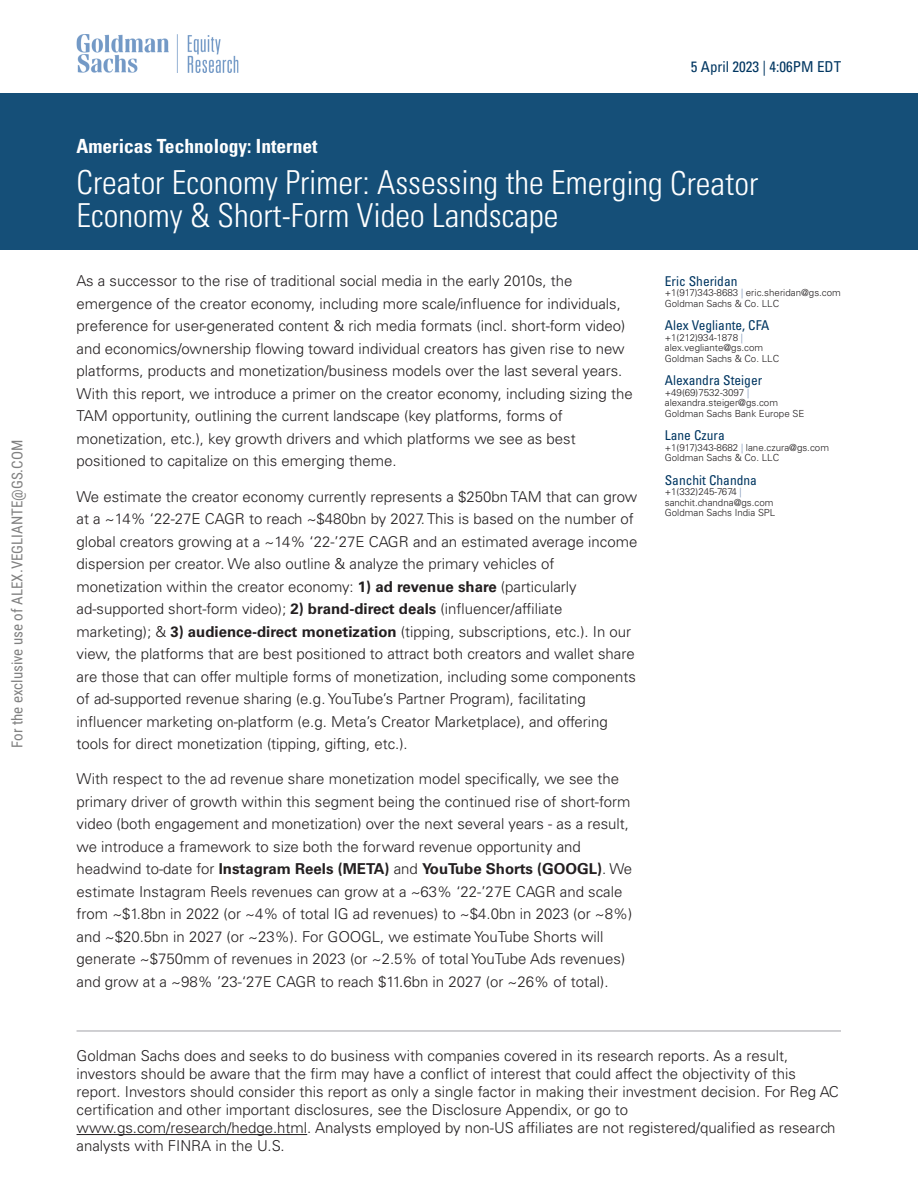
<style>
.page{position:relative;width:918px;height:1188px;background:#fff}
.page>*{position:absolute;margin:0;border:0;box-sizing:border-box;transform-origin:0 0}
.t1{font:300 condensed 33px/33px "Univers LT Std";color:#fff}
.t2{font:700 condensed 19.5px "Univers LT Std";color:#fff}
.t3{font:300 15px/22.5px "Univers LT Std";color:#231f20}
.t4{font:15px "Roboto Condensed";color:#808080}
.t5{font:condensed 15px "Univers LT Std";color:#003661}
.t6{font:condensed 13.5px "Univers LT Std";color:#003661}
.t7{font:300 9.75px/10.5px "Univers LT Std";color:#231f20}
.s1{font-weight:700}
.s2{color:#7790b5}
</style>
<div class="page">
<div style="left:0;top:94px;width:918px;height:156px;background:#154f78"></div>
<img style="left:77px;top:34px;width:162px;height:38px">
<hr style="left:77px;top:1031px;width:764px;height:1px;background:#a1a1a7">
<hr style="left:77px;top:1134px;width:230px;height:1px;background:#231f20">
<p class="t4" style="left:11px;top:748px;width:310px;rotate:-90deg">For the exclusive use of ALEX.VEGLIANTE@GS.COM</p>
<p class="t5" style="left:691px;top:61px;width:152px">5 April 2023 | 4:06PM EDT</p>
<p class="t2" style="left:77px;top:139px;width:243px">Americas Technology: Internet</p>
<p class="t1" style="left:77px;top:169px;width:683px">Creator Economy Primer: Assessing the Emerging Creator<br>Economy &amp; Short-Form Video Landscape</p>
<p class="t3" style="left:77px;top:271px;width:558px">As a successor to the rise of traditional social media in the early 2010s, the emergence of the creator economy, including more scale/influence for individuals, preference for user-generated content &amp; rich media formats (incl. short-form video) and economics/ownership flowing toward individual creators has given rise to new platforms, products and monetization/business models over the last several years.<br>With this report, we introduce a primer on the creator economy, including sizing the TAM opportunity, outlining the current landscape (key platforms, forms of monetization, etc.), key growth drivers and which platforms we see as best positioned to capitalize on this emerging theme.</p>
<p class="t3" style="left:77px;top:486px;width:562px">We estimate the creator economy currently represents a $250bn TAM that can grow at a ~14% ‘22-27E CAGR to reach ~$480bn by 2027. This is based on the number of global creators growing at a ~14% ‘22-’27E CAGR and an estimated average income dispersion per creator. We also outline &amp; analyze the primary vehicles of monetization within the creator economy: <span class="s1">1) ad revenue share</span> (particularly ad-supported short-form video); <span class="s1">2) brand-direct deals</span> (influencer/affiliate marketing); &amp; <span class="s1">3) audience-direct monetization</span> (tipping, subscriptions, etc.). In our view, the platforms that are best positioned to attract both creators and wallet share are those that can offer multiple forms of monetization, including some components of ad-supported revenue sharing (e.g. YouTube’s Partner Program), facilitating influencer marketing on-platform (e.g. Meta’s Creator Marketplace), and offering tools for direct monetization (tipping, gifting, etc.).</p>
<p class="t3" style="left:77px;top:769px;width:557px">With respect to the ad revenue share monetization model specifically, we see the primary driver of growth within this segment being the continued rise of short-form video (both engagement and monetization) over the next several years - as a result, we introduce a framework to size both the forward revenue opportunity and headwind to-date for <span class="s1">Instagram Reels (META)</span> and <span class="s1">YouTube Shorts (GOOGL)</span>. We estimate Instagram Reels revenues can grow at a ~63% ‘22-’27E CAGR and scale from ~$1.8bn in 2022 (or ~4% of total IG ad revenues) to ~$4.0bn in 2023 (or ~8%) and ~$20.5bn in 2027 (or ~23%). For GOOGL, we estimate YouTube Shorts will generate ~$750mm of revenues in 2023 (or ~2.5% of total YouTube Ads revenues) and grow at a ~98% ’23-‘27E CAGR to reach $11.6bn in 2027 (or ~26% of total).</p>
<p class="t6" style="left:665px;top:276px;width:74px">Eric Sheridan</p>
<p class="t7" style="left:665px;top:288px;width:178px">+1(917)343-8683 <span class="s2">|</span> eric.sheridan@gs.com</p>
<p class="t7" style="left:665px;top:299px;width:116px">Goldman Sachs &amp; Co. LLC</p>
<p class="t6" style="left:665px;top:320px;width:106px">Alex Vegliante, CFA</p>
<p class="t7" style="left:665px;top:333px;width:100px">+1(212)934-1878 <span class="s2">| </span>alex.vegliante@gs.com</p>
<p class="t7" style="left:665px;top:354px;width:116px">Goldman Sachs &amp; Co. LLC</p>
<p class="t6" style="left:665px;top:375px;width:99px">Alexandra Steiger</p>
<p class="t7" style="left:665px;top:388px;width:115px">+49(69)7532-3097 <span class="s2">| </span>alexandra.steiger@gs.com</p>
<p class="t7" style="left:665px;top:409px;width:141px">Goldman Sachs Bank Europe SE</p>
<p class="t6" style="left:665px;top:430px;width:61px">Lane Czura</p>
<p class="t7" style="left:665px;top:443px;width:166px">+1(917)343-8682 <span class="s2">|</span> lane.czura@gs.com</p>
<p class="t7" style="left:665px;top:453px;width:116px">Goldman Sachs &amp; Co. LLC</p>
<p class="t6" style="left:665px;top:475px;width:94px">Sanchit Chandna</p>
<p class="t7" style="left:665px;top:487px;width:110px">+1(332)245-7674 <span class="s2">| </span>sanchit.chandna@gs.com</p>
<p class="t7" style="left:665px;top:508px;width:112px">Goldman Sachs India SPL</p>
<p class="t3" style="left:77px;top:1048px;width:764px;line-height:18px">Goldman Sachs does and seeks to do business with companies covered in its research reports. As a result, investors should be aware that the firm may have a conflict of interest that could affect the objectivity of this report. Investors should consider this report as only a single factor in making their investment decision. For Reg AC certification and other important disclosures, see the Disclosure Appendix, or go to www.gs.com/research/hedge.html. Analysts employed by non-US affiliates are not registered/qualified as research analysts with FINRA in the U.S.</p>
</div>
